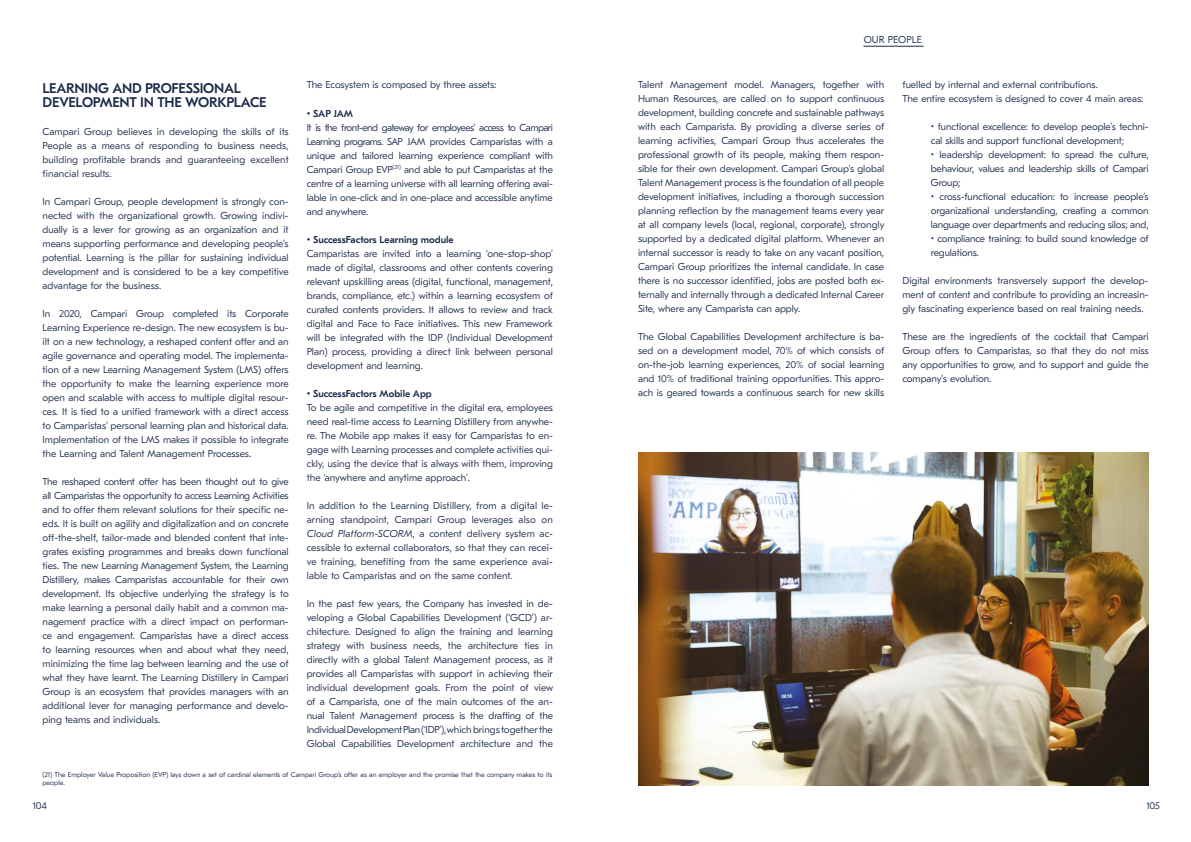
<style>
.page{position:relative;width:1191px;height:842px;background:#fff}
.page>*{position:absolute;margin:0;border:0;box-sizing:border-box;transform-origin:0 0}
.t1{font:500 14px/14px "GT Eesti Text";letter-spacing:-.02em;color:#1b294a}
.t2{font:300 10px/14px "GT Eesti Text";letter-spacing:-.005em;color:#1b294a;text-align:justify}
.t3{font:500 10px "GT Eesti Text";color:#1b294a}
.t4{font:300 7px/8px "GT Eesti Text";color:#1b294a}
.s1{font-style:italic}
</style>
<div class="page">
<img style="left:638px;top:452px;width:510px;height:333px">
<hr style="left:863px;top:46px;width:60px;height:1px;background:#1b294a">
<p class="t2" style="left:307px;top:78px;width:191px">The Ecosystem is composed by three assets:</p>
<p class="t3" style="left:307px;top:108px;width:48px">• SAP JAM</p>
<p class="t2" style="left:307px;top:120px;width:248px">It is the front-end gateway for employees’ access to Campari Learning programs. SAP JAM provides Camparistas with a unique and tailored learning experience compliant with Campari Group EVP<sup>(21)</sup> and able to put Camparistas at the centre of a learning universe with all learning offering avai&shy;lable in one-click and in one-place and accessible anytime and anywhere.</p>
<p class="t3" style="left:307px;top:234px;width:148px">• SuccessFactors Learning module</p>
<p class="t2" style="left:307px;top:246px;width:248px">Camparistas are invited into a learning ‘one-stop-shop’ made of digital, classrooms and other contents covering relevant upskilling areas (digital, functional, management, brands, compliance, etc.) within a learning ecosystem of curated contents providers. It allows to review and track digital and Face to Face initiatives. This new Framework will be integrated with the IDP (Individual Development Plan) process, providing a direct link between personal development and learning.</p>
<p class="t3" style="left:307px;top:388px;width:127px">• SuccessFactors Mobile App</p>
<p class="t2" style="left:307px;top:400px;width:248px">To be agile and competitive in the digital era, employees need real-time access to Learning Distillery from anywhe&shy;re. The Mobile app makes it easy for Camparistas to en&shy;gage with Learning processes and complete activities qui&shy;ckly, using the device that is always with them, improving the ‘anywhere and anytime approach’.</p>
<p class="t2" style="left:307px;top:498px;width:248px">In addition to the Learning Distillery, from a digital le&shy;arning standpoint, Campari Group leverages also on <span class="s1">Cloud Platform-SCORM</span>, a content delivery system ac&shy;cessible to external collaborators, so that they can recei&shy;ve training, benefiting from the same experience avai&shy;lable to Camparistas and on the same content.</p>
<p class="t2" style="left:307px;top:596px;width:248px">In the past few years, the Company has invested in de&shy;veloping a Global Capabilities Development (‘GCD’) ar&shy;chitecture. Designed to align the training and learning strategy with business needs, the architecture ties in directly with a global Talent Management process, as it provides all Camparistas with support in achieving their individual development goals. From the point of view of a Camparista, one of the main outcomes of the an&shy;nual Talent Management process is the drafting of the Individual Development Plan (‘IDP’), which brings together the Global Capabilities Development architecture and the</p>
<p class="t4" style="left:42px;top:770px;width:511px">(21) The Employer Value Proposition (EVP) lays down a set of cardinal elements of Campari Group’s offer as an employer and the promise that the company makes to its people.</p>
<h1 class="t1" style="left:43px;top:81px;width:225px">LEARNING AND PROFESSIONAL<br>DEVELOPMENT IN THE WORKPLACE</h1>
<p class="t2" style="left:43px;top:124px;width:248px">Campari Group believes in developing the skills of its People as a means of responding to business needs, building profitable brands and guaranteeing excellent financial results.</p>
<p class="t2" style="left:43px;top:194px;width:248px">In Campari Group, people development is strongly con&shy;nected with the organizational growth. Growing indivi&shy;dually is a lever for growing as an organization and it means supporting performance and developing people’s potential. Learning is the pillar for sustaining individual development and is considered to be a key competitive advantage for the business.</p>
<p class="t2" style="left:43px;top:306px;width:248px">In 2020, Campari Group completed its Corporate Learning Experience re-design. The new ecosystem is bu&shy;ilt on a new technology, a reshaped content offer and an agile governance and operating model. The implementa&shy;tion of a new Learning Management System (LMS) offers the opportunity to make the learning experience more open and scalable with access to multiple digital resour&shy;ces. It is tied to a unified framework with a direct access to Camparistas’ personal learning plan and historical data.<br>Implementation of the LMS makes it possible to integrate the Learning and Talent Management Processes.</p>
<p class="t2" style="left:43px;top:474px;width:248px">The reshaped content offer has been thought out to give all Camparistas the opportunity to access Learning Activities and to offer them relevant solutions for their specific ne&shy;eds. It is built on agility and digitalization and on concrete off-the-shelf, tailor-made and blended content that inte&shy;grates existing programmes and breaks down functional ties. The new Learning Management System, the Learning Distillery, makes Camparistas accountable for their own development. Its objective underlying the strategy is to make learning a personal daily habit and a common ma&shy;nagement practice with a direct impact on performan&shy;ce and engagement. Camparistas have a direct access to learning resources when and about what they need, minimizing the time lag between learning and the use of what they have learnt. The Learning Distillery in Campari Group is an ecosystem that provides managers with an additional lever for managing performance and develo&shy;ping teams and individuals.</p>
<p class="t2" style="left:863px;top:32px;width:60px">OUR PEOPLE</p>
<p class="t2" style="left:638px;top:78px;width:248px">Talent Management model. Managers, together with Human Resources, are called on to support continuous development, building concrete and sustainable pathways with each Camparista. By providing a diverse series of learning activities, Campari Group thus accelerates the professional growth of its people, making them respon&shy;sible for their own development. Campari Group's global Talent Management process is the foundation of all people development initiatives, including a thorough succession planning reflection by the management teams every year at all company levels (local, regional, corporate), strongly supported by a dedicated digital platform. Whenever an internal successor is ready to take on any vacant position, Campari Group prioritizes the internal candidate. In case there is no successor identified, jobs are posted both ex&shy;ternally and internally through a dedicated Internal Career Site, where any Camparista can apply.</p>
<p class="t2" style="left:638px;top:330px;width:248px">The Global Capabilities Development architecture is ba&shy;sed on a development model, 70% of which consists of on-the-job learning experiences, 20% of social learning and 10% of traditional training opportunities. This appro&shy;ach is geared towards a continuous search for new skills</p>
<p class="t2" style="left:902px;top:78px;width:242px">fuelled by internal and external contributions.<br>The entire ecosystem is designed to cover 4 main areas:</p>
<p class="t2" style="left:930px;top:120px;width:219px">• functional excellence: to develop people’s techni&shy;cal skills and support functional development;</p>
<p class="t2" style="left:930px;top:148px;width:219px">• leadership development: to spread the culture, behaviour, values and leadership skills of Campari Group;</p>
<p class="t2" style="left:930px;top:190px;width:219px">• cross-functional education: to increase people’s organizational understanding, creating a common language over departments and reducing silos; and,</p>
<p class="t2" style="left:930px;top:232px;width:219px">• compliance training: to build sound knowledge of regulations.</p>
<p class="t2" style="left:902px;top:274px;width:248px">Digital environments transversely support the develop&shy;ment of content and contribute to providing an increasin&shy;gly fascinating experience based on real training needs.</p>
<p class="t2" style="left:902px;top:330px;width:248px">These are the ingredients of the cocktail that Campari Group offers to Camparistas, so that they do not miss any opportunities to grow, and to support and guide the company’s evolution.</p>
<p class="t2" style="left:33px;top:798px;width:16px">104</p>
<p class="t2" style="left:1146px;top:798px;width:15px">105</p>
</div>
